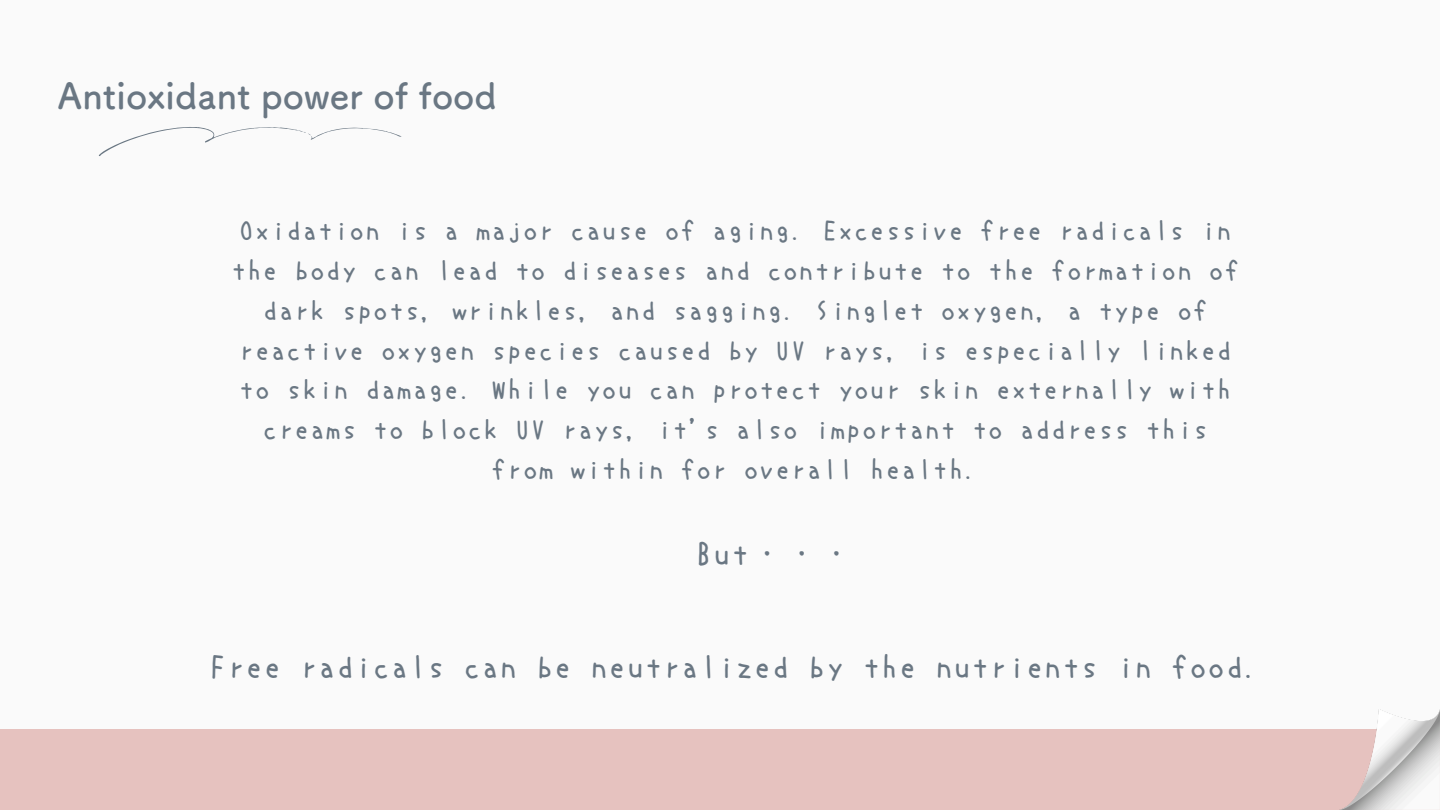
<style>
.page{position:relative;width:1440px;height:810px;background:#fafafa}
.page>*{position:absolute;margin:0;border:0;box-sizing:border-box;transform-origin:0 0}
.t1{font:36px "Canva Tsuku A Rd Gothic Std B";color:#6a7783}
.t2{font:33px "uzura font";letter-spacing:.05em;color:#6a7783}
.t3{font:28.7px/39.7px "uzura font";letter-spacing:.05em;color:#6a7783;text-align:center}
</style>
<div class="page">
<div style="left:0;top:729px;width:1440px;height:81px;background:#e6c2bf"></div>
<img style="left:1339px;top:709px;width:101px;height:101px">
<svg style="left:99px;top:127px;width:303px;height:29px"></svg>
<h1 class="t1" style="left:58px;top:77px;width:441px">Antioxidant power of food</h1>
<p class="t3" style="left:232px;top:210px;width:1009px">Oxidation is a major cause of aging. Excessive free radicals in the body can lead to diseases and contribute to the formation of dark spots, wrinkles, and sagging. Singlet oxygen, a type of reactive oxygen species caused by UV rays, is especially linked to skin damage. While you can protect your skin externally with creams to block UV rays, it's also important to address this from within for overall health.</p>
<h2 class="t2" style="left:696px;top:537px;width:158px">But・・・</h2>
<p class="t2" style="left:210px;top:650px;width:1053px">Free radicals can be neutralized by the nutrients in food.</p>
</div>
